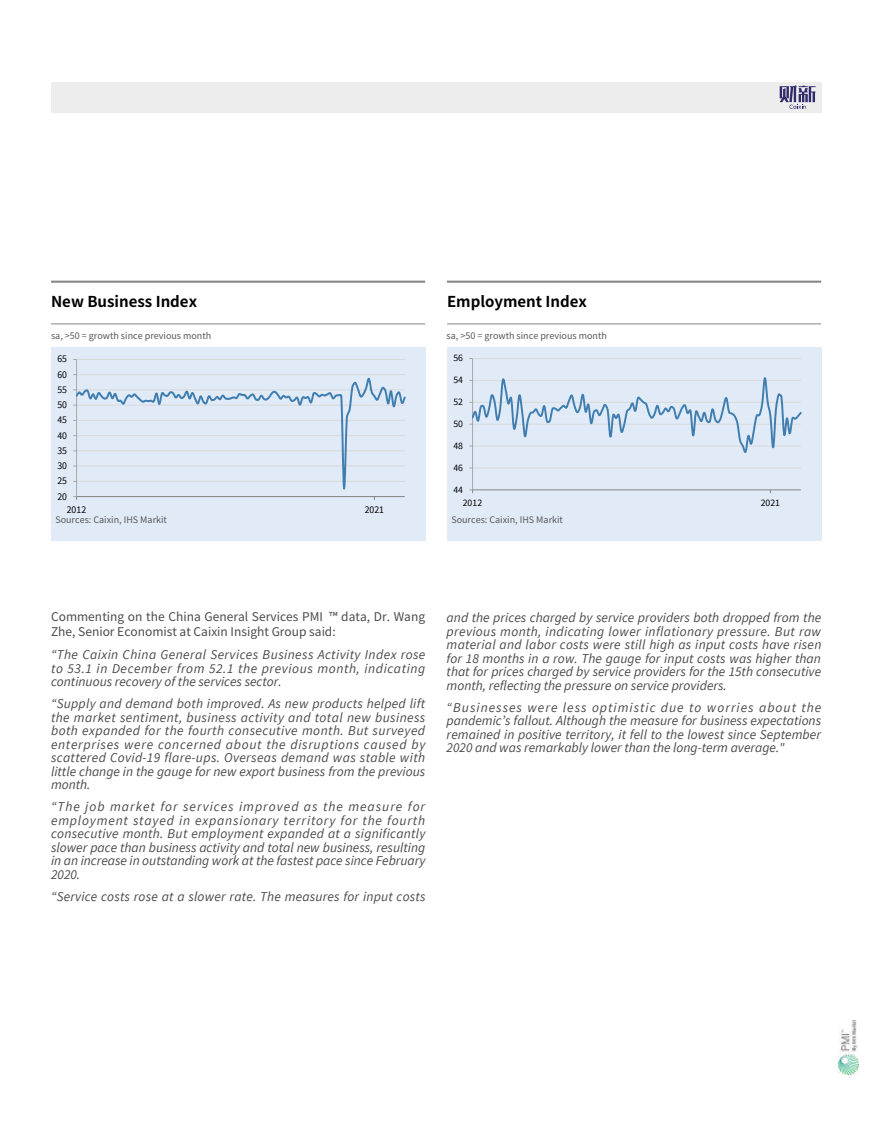
<style>
.page{position:relative;width:872px;height:1127px;background:#fff}
.page>*{position:absolute;margin:0;border:0;box-sizing:border-box;transform-origin:0 0}
.t1{font:700 15px "Source Han Sans CN";color:#000}
.t2{font:italic 13.5px/13.5px "Source Sans Pro";color:#4a4a49;text-align:justify}
.t3{font:12px/14.4px "Source Han Sans CN";color:#4a4a49}
.t4{font:10.2px "Source Sans Pro";letter-spacing:-.005em;color:#000;scale:.95 1}
.t5{font:9.75px "Source Sans Pro";letter-spacing:-.005em;color:#000}
.t6{font:9px "Source Han Sans CN";color:#575756}
</style>
<div class="page">
<div style="left:51px;top:347px;width:374px;height:194px;background:#e1ebf8"></div>
<hr style="left:51px;top:281px;width:374px;height:2px;background:#878787">
<hr style="left:51px;top:324px;width:374px;height:1px;background:#878787">
<div style="left:447px;top:347px;width:374px;height:194px;background:#e1ebf8"></div>
<hr style="left:447px;top:281px;width:374px;height:2px;background:#878787">
<hr style="left:447px;top:324px;width:374px;height:1px;background:#878787">
<div style="left:51px;top:82px;width:770px;height:30px;background:#ededed"></div>
<svg style="left:779px;top:85px;width:36px;height:24px"></svg>
<hr style="left:472px;top:468px;width:329px;height:1px;background:#d9d9d9">
<hr style="left:472px;top:358px;width:329px;height:1px;background:#d9d9d9">
<hr style="left:472px;top:358px;width:1px;height:132px;background:#a6a6a6">
<hr style="left:472px;top:489px;width:329px;height:1px;background:#868686">
<svg style="left:469px;top:377px;width:332px;height:76px"></svg>
<hr style="left:77px;top:359px;width:328px;height:1px;background:#d9d9d9">
<hr style="left:76px;top:359px;width:1px;height:137px;background:#a6a6a6">
<svg style="left:73px;top:374px;width:332px;height:126px"></svg>
<img style="left:838px;top:1020px;width:20px;height:55px">
<p class="t1" style="left:51px;top:293px;width:148px">New Business Index</p>
<p class="t1" style="left:447px;top:293px;width:141px">Employment Index</p>
<p class="t6" style="left:51px;top:331px;width:162px">sa, &gt;50 = growth since previous month</p>
<p class="t6" style="left:446px;top:330px;width:162px">sa, &gt;50 = growth since previous month</p>
<p class="t4" style="left:57px;top:352px;width:12px">65</p>
<p class="t4" style="left:57px;top:368px;width:12px">60</p>
<p class="t4" style="left:57px;top:383px;width:12px">55</p>
<p class="t4" style="left:57px;top:398px;width:12px">50</p>
<p class="t4" style="left:57px;top:413px;width:12px">45</p>
<p class="t4" style="left:57px;top:429px;width:12px">40</p>
<p class="t4" style="left:57px;top:444px;width:12px">35</p>
<p class="t4" style="left:57px;top:459px;width:12px">30</p>
<p class="t4" style="left:57px;top:474px;width:12px">25</p>
<p class="t4" style="left:57px;top:490px;width:12px">20</p>
<p class="t4" style="left:67px;top:503px;width:22px">2012</p>
<p class="t4" style="left:365px;top:503px;width:22px">2021</p>
<p class="t6" style="left:55px;top:515px;width:113px">Sources: Caixin, IHS Markit</p>
<p class="t5" style="left:453px;top:352px;width:11px">56</p>
<p class="t5" style="left:453px;top:374px;width:11px">54</p>
<p class="t5" style="left:453px;top:396px;width:11px">52</p>
<p class="t5" style="left:453px;top:418px;width:11px">50</p>
<p class="t5" style="left:453px;top:439px;width:11px">48</p>
<p class="t5" style="left:453px;top:461px;width:11px">46</p>
<p class="t5" style="left:453px;top:483px;width:11px">44</p>
<p class="t5" style="left:463px;top:497px;width:21px">2012</p>
<p class="t5" style="left:760px;top:497px;width:21px">2021</p>
<p class="t6" style="left:451px;top:515px;width:113px">Sources: Caixin, IHS Markit</p>
<p class="t3" style="left:51px;top:610px;width:376px">Commenting on the China General Services PMI ™ data, Dr. Wang<br>Zhe, Senior Economist at Caixin Insight Group said:</p>
<p class="t2" style="left:51px;top:648px;width:376px">“The Caixin China General Services Business Activity Index rose to 53.1 in December from 52.1 the previous month, indicating continuous recovery of the services sector.</p>
<p class="t2" style="left:51px;top:697px;width:376px">“Supply and demand both improved. As new products helped lift the market sentiment, business activity and total new business both expanded for the fourth consecutive month. But surveyed enterprises were concerned about the disruptions caused by scattered Covid-19 flare-ups. Overseas demand was stable with little change in the gauge for new export business from the previous month.</p>
<p class="t2" style="left:51px;top:800px;width:376px">“The job market for services improved as the measure for employment stayed in expansionary territory for the fourth consecutive month. But employment expanded at a significantly slower pace than business activity and total new business, resulting in an increase in outstanding work at the fastest pace since February 2020.</p>
<p class="t2" style="left:51px;top:890px;width:376px">“Service costs rose at a slower rate. The measures for input costs</p>
<p class="t2" style="left:446px;top:611px;width:376px">and the prices charged by service providers both dropped from the previous month, indicating lower inflationary pressure. But raw material and labor costs were still high as input costs have risen for 18 months in a row. The gauge for input costs was higher than that for prices charged by service providers for the 15th consecutive month, reflecting the pressure on service providers.</p>
<p class="t2" style="left:446px;top:700px;width:376px">“Businesses were less optimistic due to worries about the pandemic’s fallout. Although the measure for business expectations remained in positive territory, it fell to the lowest since September 2020 and was remarkably lower than the long-term average."</p>
</div>
